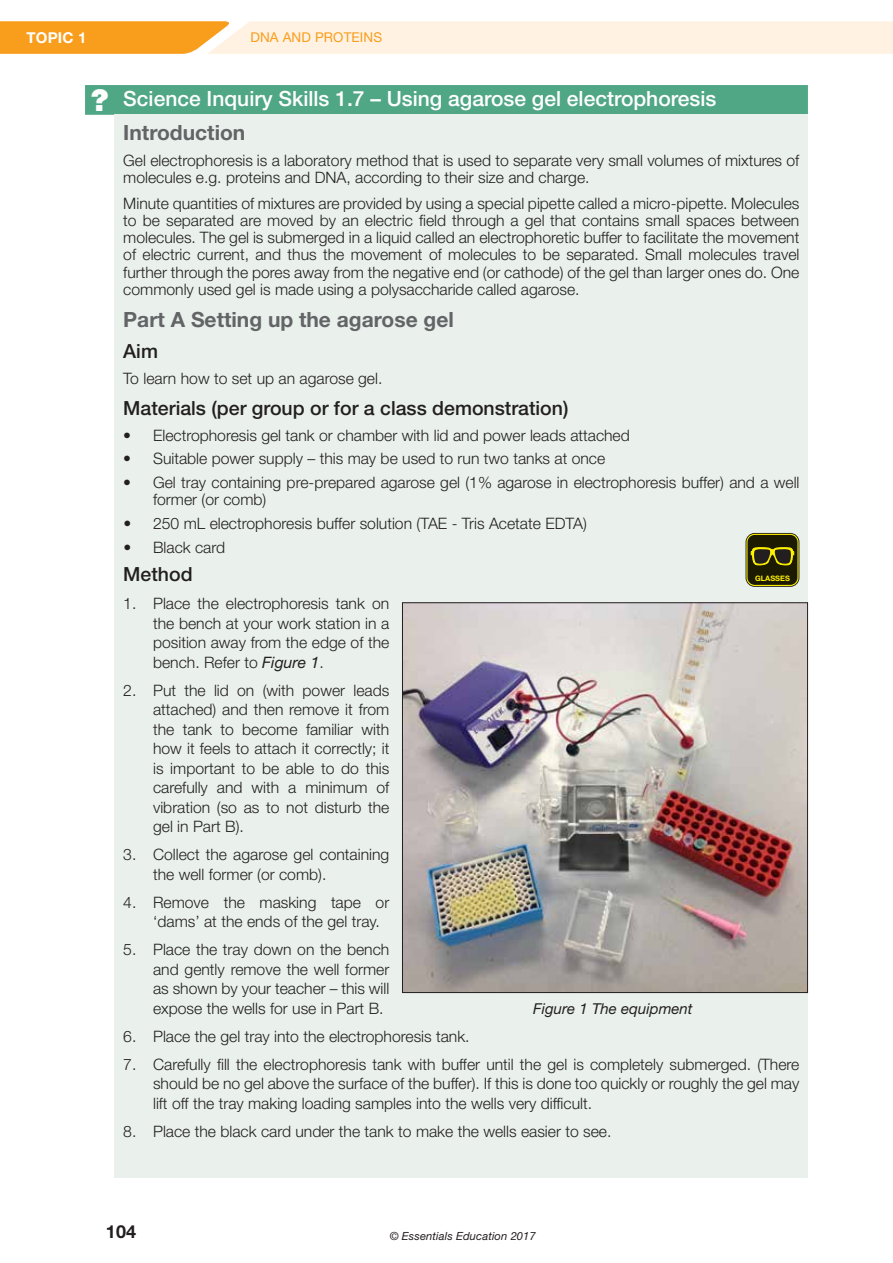
<style>
.page{position:relative;width:893px;height:1263px;background:#fff}
.page>*{position:absolute;margin:0;border:0;box-sizing:border-box;transform-origin:0 0}
.t1{font:500 21px/34px "Helvetica Neue";color:#fff}
.t2{font:700 21px "Helvetica Neue";color:#636466}
.t3{font:500 19.5px "Helvetica Neue";color:#231f20}
.t4{font:700 18px "Helvetica Neue";color:#231f20}
.t5{font:300 15.75px/19.5px "Helvetica Neue";color:#231f20;text-align:justify}
.t6{font:italic 15px "Helvetica Neue";color:#231f20}
.t7{font:700 15px "Helvetica Neue";letter-spacing:.01em;color:#fff}
.t8{font:13.5px "Helvetica Neue";letter-spacing:.01em;color:#f99d1c}
.t9{font:italic 11.25px "Helvetica Neue";letter-spacing:.01em;color:#231f20}
.t10{font:700 7.5px "Helvetica Neue";color:#fff200}
.s1{font-weight:900;font-size:30px}
.s2{font-weight:700;color:#636466}
.s3{font-weight:400;font-style:italic}
</style>
<div class="page">
<svg style="left:0;top:21px;width:893px;height:33px;background:#fddeb4"></svg>
<div style="left:85px;top:85px;width:723px;height:30px;background:#50a786"></div>
<div style="left:115px;top:115px;width:693px;height:1063px;background:#eaf1ed"></div>
<img style="left:404px;top:604px;width:402px;height:387px">
<div style="left:745px;top:533px;width:54px;height:54px;border:3px solid #231f20;border-radius:8px"></div>
<div style="left:747px;top:534px;width:51px;height:51px;background:#1c1a00;border-radius:8px"></div>
<div style="left:746px;top:534px;width:52px;height:52px;border:1px solid #fff200;border-radius:8px"></div>
<svg style="left:751px;top:547px;width:43px;height:19px"></svg>
<p class="t7" style="left:27px;top:28px;width:61px">TOPIC 1</p>
<p class="t8" style="left:250px;top:29px;width:133px">DNA AND PROTEINS</p>
<h1 class="t1" style="left:123px;top:81px;width:595px;text-indent:-32px"><span class="s1">?</span> Science Inquiry Skills 1.7 – Using agarose gel electrophoresis<br><span class="s2">Introduction</span></h1>
<p class="t5" style="left:123px;top:151px;width:677px;line-height:17.2px">Gel electrophoresis is a laboratory method that is used to separate very small volumes of mixtures of molecules e.g. proteins and DNA, according to their size and charge.</p>
<p class="t5" style="left:123px;top:194px;width:678px;line-height:17.2px">Minute quantities of mixtures are provided by using a special pipette called a micro-pipette. Molecules to be separated are moved by an electric field through a gel that contains small spaces between molecules. The gel is submerged in a liquid called an electrophoretic buffer to facilitate the movement of electric current, and thus the movement of molecules to be separated. Small molecules travel further through the pores away from the negative end (or cathode) of the gel than larger ones do. One commonly used gel is made using a polysaccharide called agarose.</p>
<h1 class="t2" style="left:123px;top:307px;width:332px">Part A Setting up the agarose gel</h1>
<p class="t3" style="left:123px;top:340px;width:36px">Aim</p>
<p class="t5" style="left:123px;top:368px;width:261px">To learn how to set up an agarose gel.</p>
<p class="t3" style="left:123px;top:396px;width:447px">Materials (per group or for a class demonstration)</p>
<p class="t5" style="left:123px;top:425px;width:508px">• Electrophoresis gel tank or chamber with lid and power leads attached</p>
<p class="t5" style="left:123px;top:449px;width:483px">• Suitable power supply – this may be used to run two tanks at once</p>
<p class="t5" style="left:153px;top:473px;width:648px;line-height:17.2px;text-indent:-30px">• Gel tray containing pre-prepared agarose gel (1% agarose in electrophoresis buffer) and a well former (or comb)</p>
<p class="t5" style="left:123px;top:513px;width:465px">• 250 mL electrophoresis buffer solution (TAE - Tris Acetate EDTA)</p>
<p class="t5" style="left:123px;top:537px;width:103px">• Black card</p>
<p class="t3" style="left:123px;top:563px;width:71px">Method</p>
<p class="t5" style="left:153px;top:594px;width:238px;text-indent:-30px">1. Place the electrophoresis tank on the bench at your work station in a position away from the edge of the bench. Refer to <span class="s3">Figure 1</span>.</p>
<p class="t5" style="left:153px;top:680px;width:238px;text-indent:-30px">2. Put the lid on (with power leads attached) and then remove it from the tank to become familiar with how it feels to attach it correctly; it is important to be able to do this carefully and with a minimum of vibration (so as to not disturb the gel in Part B).</p>
<p class="t5" style="left:153px;top:845px;width:238px;text-indent:-30px">3. Collect the agarose gel containing the well former (or comb).</p>
<p class="t5" style="left:153px;top:892px;width:238px;text-indent:-30px">4. Remove the masking tape or ‘dams’ at the ends of the gel tray.</p>
<p class="t5" style="left:153px;top:940px;width:238px;text-indent:-30px">5. Place the tray down on the bench and gently remove the well former as shown by your teacher – this will expose the wells for use in Part B.</p>
<p class="t5" style="left:123px;top:1026px;width:348px">6. Place the gel tray into the electrophoresis tank.</p>
<p class="t5" style="left:153px;top:1054px;width:648px;text-indent:-30px">7. Carefully fill the electrophoresis tank with buffer until the gel is completely submerged. (There should be no gel above the surface of the buffer). If this is done too quickly or roughly the gel may lift off the tray making loading samples into the wells very difficult.</p>
<p class="t5" style="left:123px;top:1121px;width:490px">8. Place the black card under the tank to make the wells easier to see.</p>
<p class="t10" style="left:755px;top:574px;width:36px">GLASSES</p>
<p class="t6" style="left:533px;top:1000px;width:161px">Figure 1 The equipment</p>
<p class="t4" style="left:106px;top:1221px;width:32px">104</p>
<p class="t9" style="left:390px;top:1229px;width:147px">© Essentials Education 2017</p>
</div>
